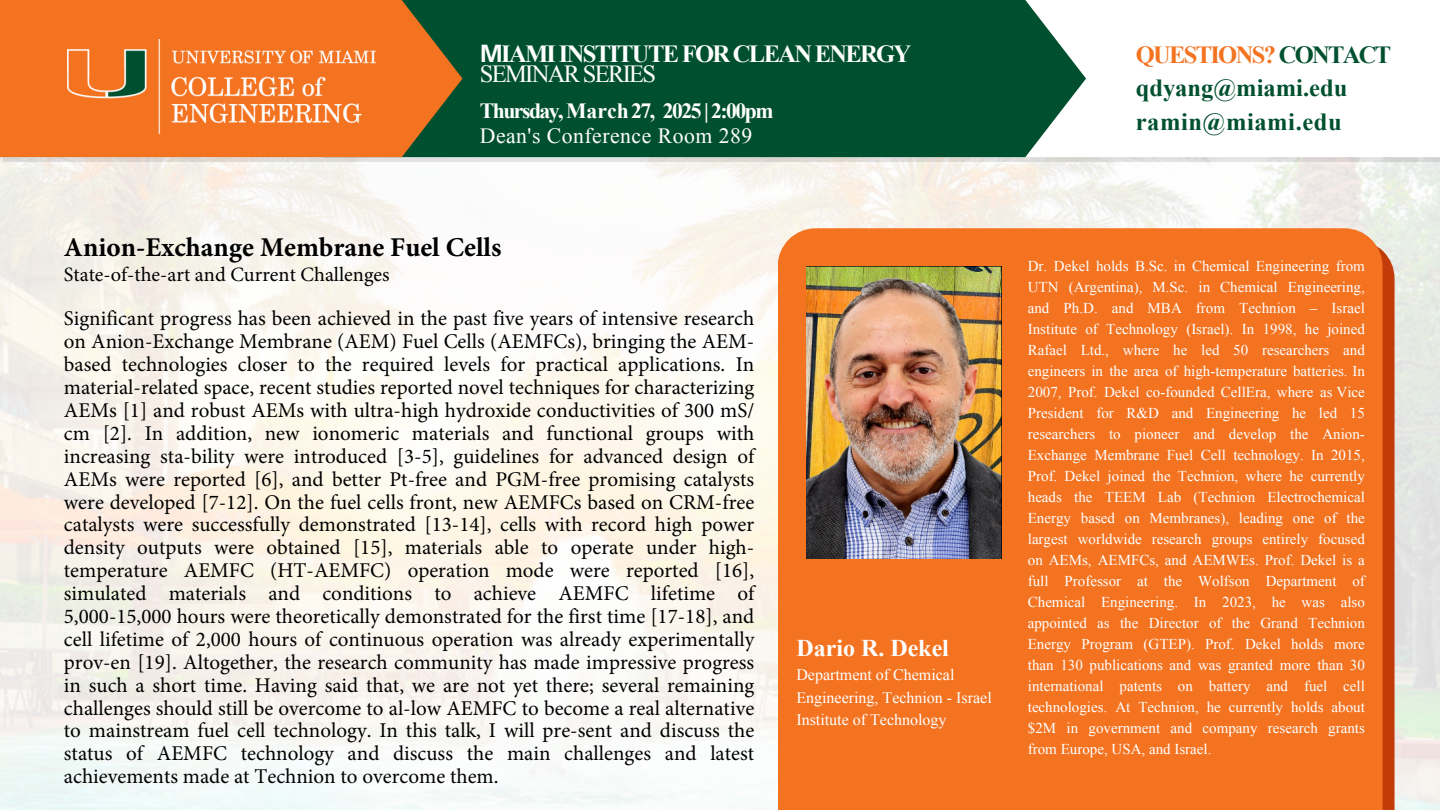
<style>
.page{position:relative;width:1440px;height:810px;background:#fff}
.page>*{position:absolute;margin:0;border:0;box-sizing:border-box;transform-origin:0 0}
.t1{font:700 27.2px "Minion Pro";color:#000}
.t2{font:700 24.5px/33.8px "Times New Roman";color:#005030}
.t3{font:700 24.5px/19.5px "Times New Roman";letter-spacing:-.07em;color:#fff}
.t4{font:700 24px "Times New Roman";color:#fff}
.t5{font:700 21.7px/25.6px "Times New Roman";letter-spacing:-.07em;color:#fff}
.t6{font:21px/22.9px "Minion Pro";color:#000;text-align:justify}
.t7{font:20.4px "Minion Pro";color:#000}
.t8{font:16px/22.3px "Times New Roman";color:#fff}
.t9{font:15px/21px "Times New Roman";color:#fff;text-align:justify}
.s1{font-family:"Frutiger LT Pro"}
.s2{font-weight:400}
.s3{color:#f47321}
</style>
<div class="page">
<svg style="left:1383px;top:240px;width:12px;height:570px;background:#c44819"></svg>
<div style="left:778px;top:228px;width:605px;height:582px;background:#f47321"></div>
<svg style="left:3px;top:157px;width:1437px;height:5px;background:#dbdad6"></svg>
<div style="left:462px;top:0;width:624px;height:157px;background:#005030"></div>
<svg style="left:0;top:0;width:462px;height:157px;background:#d96f23"></svg>
<img style="left:68px;top:39px;width:307px;height:95px">
<img style="left:807px;top:266px;width:195px;height:292px">
<p class="t3" style="left:480px;top:44px;width:433px"><span class="s1">M</span>IAMI INSTITUTE FOR CLEAN ENERGY<br><span class="s2">SEMINAR SERIES</span></p>
<p class="t5" style="left:480px;top:97px;width:295px">Thursday, March 27, 2025 | 2:00pm<br><span class="s2">Dean's Conference Room 289</span></p>
<h4 class="t2" style="left:1136px;top:37px;width:257px"><span class="s3">QUESTIONS?</span> CONTACT qdyang@miami.edu ramin@miami.edu</h4>
<h3 class="t1" style="left:64px;top:228px;width:439px">Anion-Exchange Membrane Fuel Cells</h3>
<h3 class="t7" style="left:64px;top:260px;width:327px">State-of-the-art and Current Challenges</h3>
<h3 class="t6" style="left:64px;top:307px;width:692px">Significant progress has been achieved in the past five years of intensive research on Anion-Exchange Membrane (AEM) Fuel Cells (AEMFCs), bringing the AEM&shy;based technologies closer to the required levels for practical applications. In material-related space, recent studies reported novel techniques for characterizing AEMs [1] and robust AEMs with ultra-high hydroxide conductivities of 300 mS/ cm [2]. In addition, new ionomeric materials and functional groups with increasing sta-bility were introduced [3-5], guidelines for advanced design of AEMs were reported [6], and better Pt-free and PGM-free promising catalysts were developed [7-12]. On the fuel cells front, new AEMFCs based on CRM-free catalysts were successfully demonstrated [13-14], cells with record high power density outputs were obtained [15], materials able to operate under high&shy;temperature AEMFC (HT-AEMFC) operation mode were reported [16], simulated materials and conditions to achieve AEMFC lifetime of 5,000-15,000 hours were theoretically demonstrated for the first time [17-18], and cell lifetime of 2,000 hours of continuous operation was already experimentally prov-en [19]. Altogether, the research community has made impressive progress in such a short time. Having said that, we are not yet there; several remaining challenges should still be overcome to al-low AEMFC to become a real alternative to mainstream fuel cell technology. In this talk, I will pre-sent and discuss the status of AEMFC technology and discuss the main challenges and latest achievements made at Technion to overcome them.</h3>
<h4 class="t4" style="left:796px;top:631px;width:154px">Dario R. Dekel</h4>
<h4 class="t8" style="left:796px;top:664px;width:197px">Department of Chemical<br>Engineering, Technion - Israel<br>Institute of Technology</h4>
<p class="t9" style="left:1028px;top:255px;width:339px">Dr. Dekel holds B.Sc. in Chemical Engineering from UTN (Argentina), M.Sc. in Chemical Engineering, and Ph.D. and MBA from Technion – Israel Institute of Technology (Israel). In 1998, he joined Rafael Ltd., where he led 50 researchers and engineers in the area of high-temperature batteries. In 2007, Prof. Dekel co-founded CellEra, where as Vice President for R&amp;D and Engineering he led 15 researchers to pioneer and develop the Anion-Exchange Membrane Fuel Cell technology. In 2015, Prof. Dekel joined the Technion, where he currently heads the TEEM Lab (Technion Electrochemical Energy based on Membranes), leading one of the largest worldwide research groups entirely focused on AEMs, AEMFCs, and AEMWEs. Prof. Dekel is a full Professor at the Wolfson Department of Chemical Engineering. In 2023, he was also appointed as the Director of the Grand Technion Energy Program (GTEP). Prof. Dekel holds more than 130 publications and was granted more than 30 international patents on battery and fuel cell technologies. At Technion, he currently holds about $2M in government and company research grants from Europe, USA, and Israel.</p>
</div>
